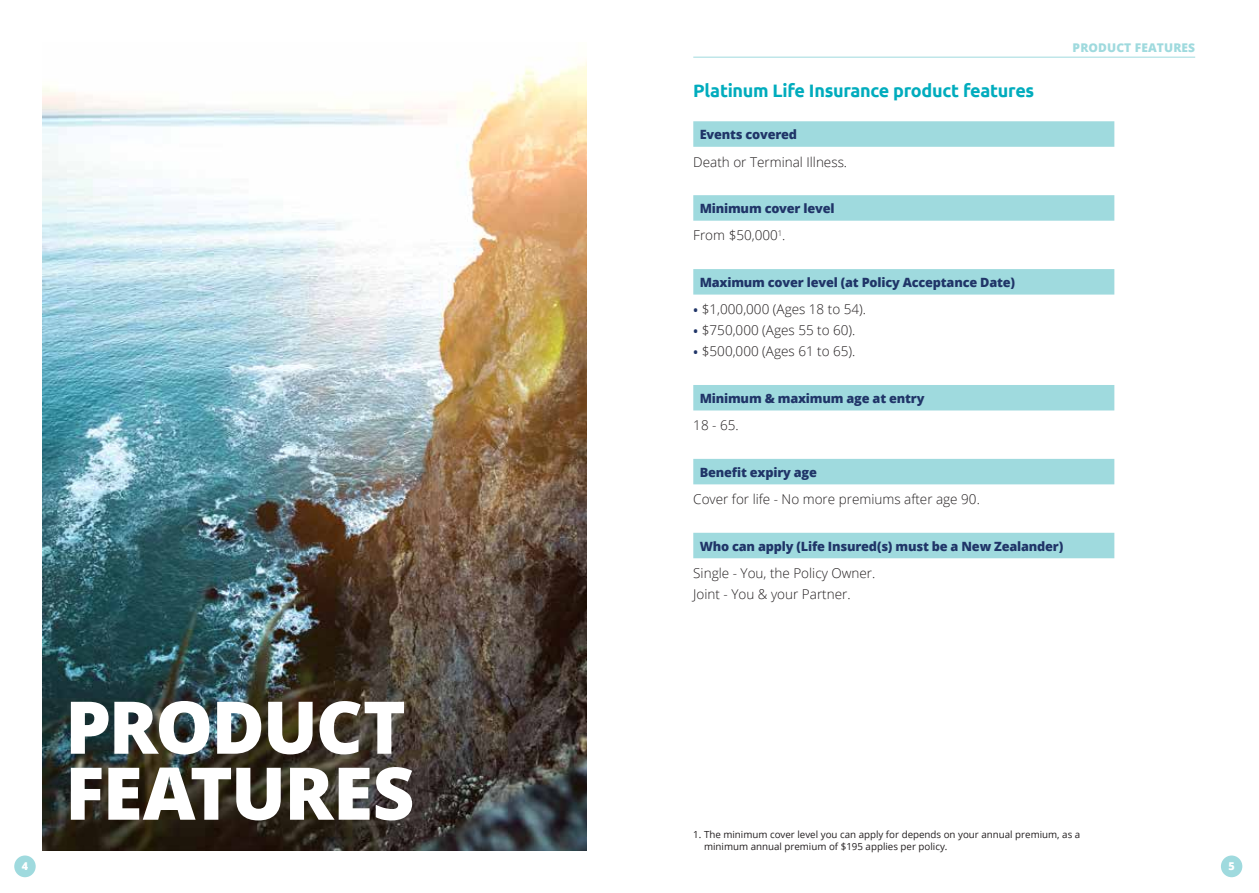
<style>
.page{position:relative;width:1259px;height:893px;background:#fff}
.page>*{position:absolute;margin:0;border:0;box-sizing:border-box;transform-origin:0 0}
.t1{font:800 72.75px/66px "Open Sans";letter-spacing:-.025em;color:#fff}
.t2{font:700 18px "Ubuntu";letter-spacing:-.015em;color:#00acbd}
.t3{font:300 13.5px/21px "Open Sans";color:#231f20}
.t4{font:800 12.75px "Open Sans";letter-spacing:-.015em;color:#203568}
.t5{font:800 12px "Open Sans";letter-spacing:.01em;color:#9fdade}
.t6{font:800 10.8px "Open Sans";color:#fff}
.t7{font:9.75px/12.8px "Open Sans";color:#231f20}
.s1{font-weight:600;color:#203568}
</style>
<div class="page">
<div style="left:14px;top:855px;width:22px;height:22px;background:#9fdade;border-radius:50%"></div>
<div style="left:1221px;top:855px;width:21px;height:22px;background:#9fdade;border-radius:50%"></div>
<hr style="left:693px;top:57px;width:502px;height:1px;background:#9fdade">
<img style="left:43px;top:60px;width:544px;height:790px">
<div style="left:693px;top:121px;width:421px;height:26px;background:#9fdade"></div>
<div style="left:693px;top:195px;width:421px;height:26px;background:#9fdade"></div>
<div style="left:693px;top:269px;width:421px;height:26px;background:#9fdade"></div>
<div style="left:693px;top:385px;width:421px;height:25px;background:#9fdade"></div>
<div style="left:693px;top:459px;width:421px;height:25px;background:#9fdade"></div>
<div style="left:693px;top:533px;width:421px;height:25px;background:#9fdade"></div>
<h1 class="t1" style="left:65px;top:690px;width:351px">PRODUCT<br>FEATURES</h1>
<p class="t5" style="left:1072px;top:38px;width:124px">PRODUCT FEATURES</p>
<h2 class="t2" style="left:693px;top:80px;width:342px">Platinum Life Insurance product features</h2>
<p class="t4" style="left:699px;top:125px;width:99px">Events covered</p>
<p class="t3" style="left:693px;top:151px;width:155px">Death or Terminal Illness.</p>
<p class="t4" style="left:699px;top:199px;width:136px">Minimum cover level</p>
<p class="t3" style="left:693px;top:225px;width:94px">From $50,000<sup>1</sup>.</p>
<p class="t4" style="left:699px;top:273px;width:317px">Maximum cover level (at Policy Acceptance Date)</p>
<p class="t3" style="left:693px;top:299px;width:174px"><span class="s1">•</span> $1,000,000 (Ages 18 to 54).</p>
<p class="t3" style="left:693px;top:320px;width:164px"><span class="s1">•</span> $750,000 (Ages 55 to 60).</p>
<p class="t3" style="left:693px;top:341px;width:164px"><span class="s1">•</span> $500,000 (Ages 61 to 65).</p>
<p class="t4" style="left:699px;top:388px;width:226px">Minimum &amp; maximum age at entry</p>
<p class="t3" style="left:693px;top:414px;width:47px">18 - 65.</p>
<p class="t4" style="left:699px;top:462px;width:119px">Benefit expiry age</p>
<p class="t3" style="left:693px;top:488px;width:288px">Cover for life - No more premiums after age 90.</p>
<p class="t4" style="left:699px;top:536px;width:365px">Who can apply (Life Insured(s) must be a New Zealander)</p>
<p class="t3" style="left:693px;top:562px;width:184px">Single - You, the Policy Owner.<br>Joint - You &amp; your Partner.</p>
<p class="t7" style="left:704px;top:827px;width:378px;text-indent:-11px">1. The minimum cover level you can apply for depends on your annual premium, as a minimum annual premium of $195 applies per policy.</p>
<p class="t6" style="left:22px;top:858px;width:8px">4</p>
<p class="t6" style="left:1228px;top:858px;width:8px">5</p>
</div>
